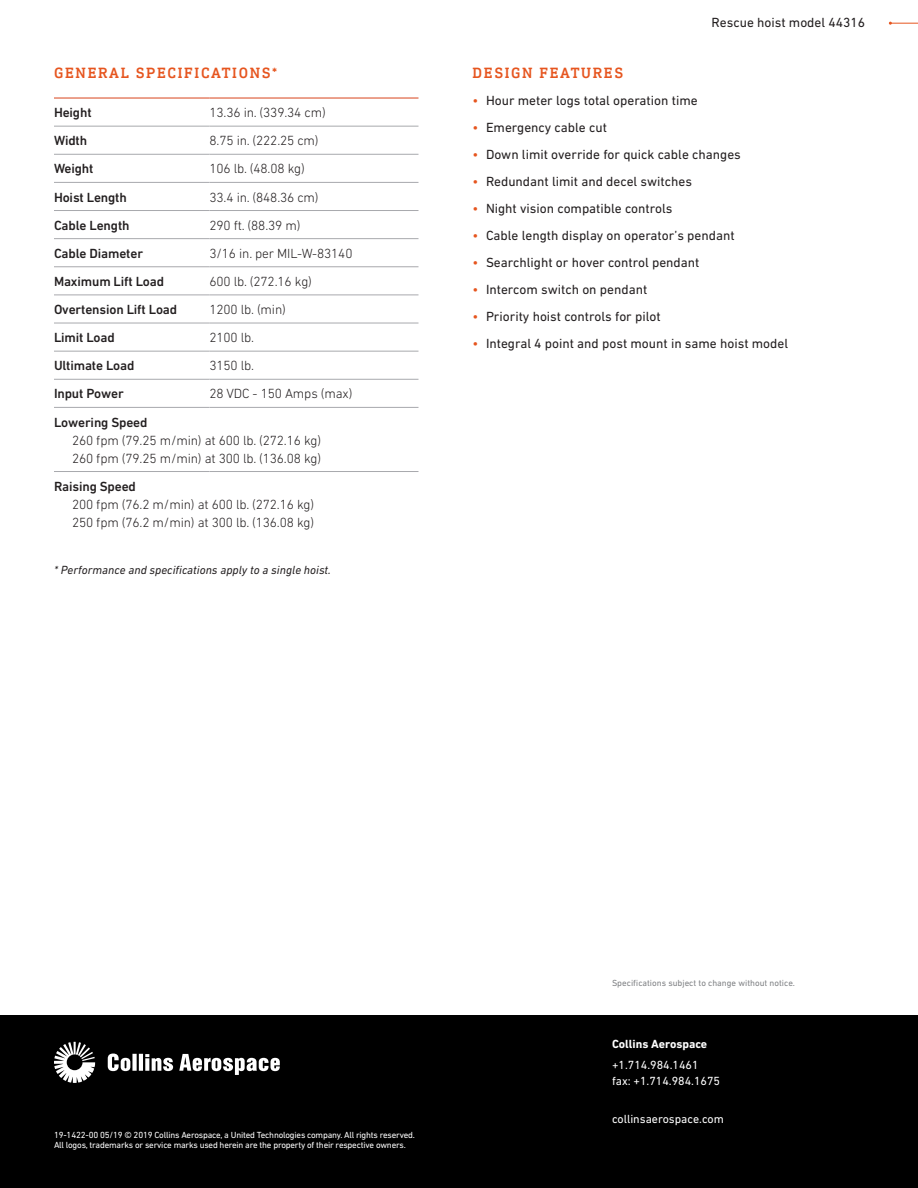
<style>
.page{position:relative;width:918px;height:1188px;background:#fff}
.page>*{position:absolute;margin:0;border:0;box-sizing:border-box;transform-origin:0 0}
.Paragraph_Header{font:500 15px "DIN Next Slab Pro";letter-spacing:.11em;color:#e6551f}
.Body{font:13.5px "DIN Next LT Pro";color:#231f20}
.Table_Body{font:300 13.5px/18px "DIN Next LT Pro";letter-spacing:-.01em;color:#231f20}
.Table_Body-2{font:500 13.5px "DIN Next LT Pro";letter-spacing:-.01em;color:#231f20}
.Body-2{font:12px/16.5px "DIN Next LT Pro";color:#fff}
.t1{font:italic 12px "DIN Next LT Pro";color:#231f20}
.Body-3{font:700 12px "DIN Next LT Pro";color:#fff}
.Legal{font:9px/10.5px "DIN Next LT Pro";letter-spacing:-.02em;color:#fff}
.Specifications_subje{font:9px "DIN Next LT Pro";color:#808285}
.s1{color:#e6551f}
</style>
<div class="page">
<div style="left:0;top:1015px;width:918px;height:173px;background:#000"></div>
<svg style="left:54px;top:1042px;width:41px;height:41px"></svg>
<svg style="left:108px;top:1054px;width:172px;height:21px"></svg>
<svg style="left:889px;top:22px;width:29px;height:3px"></svg>
<hr style="left:54px;top:238px;width:156px;height:1px;background:#a8a9ad">
<hr style="left:210px;top:238px;width:208px;height:1px;background:#a8a9ad">
<hr style="left:54px;top:351px;width:156px;height:1px;background:#a8a9ad">
<hr style="left:210px;top:351px;width:208px;height:1px;background:#a8a9ad">
<hr style="left:54px;top:379px;width:156px;height:1px;background:#a8a9ad">
<hr style="left:210px;top:379px;width:208px;height:1px;background:#a8a9ad">
<hr style="left:54px;top:126px;width:156px;height:1px;background:#a8a9ad">
<hr style="left:210px;top:126px;width:208px;height:1px;background:#a8a9ad">
<hr style="left:54px;top:154px;width:156px;height:1px;background:#a8a9ad">
<hr style="left:210px;top:154px;width:208px;height:1px;background:#a8a9ad">
<hr style="left:54px;top:182px;width:156px;height:1px;background:#a8a9ad">
<hr style="left:210px;top:182px;width:208px;height:1px;background:#a8a9ad">
<hr style="left:54px;top:210px;width:156px;height:1px;background:#a8a9ad">
<hr style="left:210px;top:210px;width:208px;height:1px;background:#a8a9ad">
<hr style="left:54px;top:266px;width:156px;height:1px;background:#a8a9ad">
<hr style="left:210px;top:266px;width:208px;height:1px;background:#a8a9ad">
<hr style="left:54px;top:295px;width:156px;height:1px;background:#a8a9ad">
<hr style="left:210px;top:295px;width:208px;height:1px;background:#a8a9ad">
<hr style="left:54px;top:323px;width:156px;height:1px;background:#a8a9ad">
<hr style="left:210px;top:323px;width:208px;height:1px;background:#a8a9ad">
<hr style="left:54px;top:407px;width:156px;height:1px;background:#a8a9ad">
<hr style="left:210px;top:407px;width:208px;height:1px;background:#a8a9ad">
<hr style="left:54px;top:471px;width:156px;height:1px;background:#a8a9ad">
<hr style="left:210px;top:471px;width:208px;height:1px;background:#a8a9ad">
<hr style="left:54px;top:98px;width:156px;height:1px;background:#d8441c">
<hr style="left:210px;top:98px;width:208px;height:1px;background:#d8441c">
<p class="Paragraph_Header" style="left:54px;top:64px;width:225px">GENERAL SPECIFICATIONS*</p>
<p class="Table_Body-2" style="left:54px;top:105px;width:39px">Height</p>
<p class="Table_Body" style="left:210px;top:103px;width:118px">13.36 in. (339.34 cm)</p>
<p class="Table_Body-2" style="left:54px;top:133px;width:35px">Width</p>
<p class="Table_Body" style="left:210px;top:132px;width:111px">8.75 in. (222.25 cm)</p>
<p class="Table_Body-2" style="left:54px;top:161px;width:41px">Weight</p>
<p class="Table_Body" style="left:210px;top:160px;width:97px">106 lb. (48.08 kg)</p>
<p class="Table_Body-2" style="left:54px;top:189px;width:74px">Hoist Length</p>
<p class="Table_Body" style="left:210px;top:188px;width:111px">33.4 in. (848.36 cm)</p>
<p class="Table_Body-2" style="left:54px;top:217px;width:77px">Cable Length</p>
<p class="Table_Body" style="left:210px;top:216px;width:92px">290 ft. (88.39 m)</p>
<p class="Table_Body-2" style="left:54px;top:245px;width:91px">Cable Diameter</p>
<p class="Table_Body" style="left:210px;top:244px;width:145px">3/16 in. per MIL-W-83140</p>
<p class="Table_Body-2" style="left:54px;top:273px;width:112px">Maximum Lift Load</p>
<p class="Table_Body" style="left:210px;top:272px;width:104px">600 lb. (272.16 kg)</p>
<p class="Table_Body-2" style="left:54px;top:302px;width:125px">Overtension Lift Load</p>
<p class="Table_Body" style="left:210px;top:300px;width:78px">1200 lb. (min)</p>
<p class="Table_Body-2" style="left:54px;top:330px;width:62px">Limit Load</p>
<p class="Table_Body" style="left:210px;top:328px;width:46px">2100 lb.</p>
<p class="Table_Body-2" style="left:54px;top:358px;width:82px">Ultimate Load</p>
<p class="Table_Body" style="left:210px;top:357px;width:46px">3150 lb.</p>
<p class="Table_Body-2" style="left:54px;top:386px;width:71px">Input Power</p>
<p class="Table_Body" style="left:210px;top:385px;width:144px">28 VDC - 150 Amps (max)</p>
<p class="Table_Body-2" style="left:54px;top:414px;width:95px">Lowering Speed</p>
<p class="Table_Body" style="left:72px;top:431px;width:251px">260 fpm (79.25 m/min) at 600 lb. (272.16 kg)<br>260 fpm (79.25 m/min) at 300 lb. (136.08 kg)</p>
<p class="Table_Body-2" style="left:54px;top:478px;width:84px">Raising Speed</p>
<p class="Table_Body" style="left:72px;top:495px;width:244px">200 fpm (76.2 m/min) at 600 lb. (272.16 kg)<br>250 fpm (76.2 m/min) at 300 lb. (136.08 kg)</p>
<p class="t1" style="left:54px;top:563px;width:278px">* Performance and specifications apply to a single hoist.</p>
<p class="Body" style="left:712px;top:15px;width:155px">Rescue hoist model 44316</p>
<p class="Paragraph_Header" style="left:473px;top:65px;width:152px">DESIGN FEATURES</p>
<p class="Body" style="left:472px;top:93px;width:227px"><span class="s1">•</span> Hour meter logs total operation time</p>
<p class="Body" style="left:472px;top:120px;width:136px"><span class="s1">•</span> Emergency cable cut</p>
<p class="Body" style="left:472px;top:147px;width:270px"><span class="s1">•</span> Down limit override for quick cable changes</p>
<p class="Body" style="left:472px;top:174px;width:221px"><span class="s1">•</span> Redundant limit and decel switches</p>
<p class="Body" style="left:472px;top:201px;width:201px"><span class="s1">•</span> Night vision compatible controls</p>
<p class="Body" style="left:472px;top:228px;width:264px"><span class="s1">•</span> Cable length display on operator’s pendant</p>
<p class="Body" style="left:472px;top:255px;width:228px"><span class="s1">•</span> Searchlight or hover control pendant</p>
<p class="Body" style="left:472px;top:282px;width:176px"><span class="s1">•</span> Intercom switch on pendant</p>
<p class="Body" style="left:472px;top:309px;width:190px"><span class="s1">•</span> Priority hoist controls for pilot</p>
<p class="Body" style="left:472px;top:336px;width:317px"><span class="s1">•</span> Integral 4 point and post mount in same hoist model</p>
<p class="Legal" style="left:54px;top:1129px;width:362px">19-1422-00 05/19 © 2019 Collins Aerospace, a United Technologies company. All rights reserved.<br>All logos, trademarks or service marks used herein are the property of their respective owners.</p>
<p class="Specifications_subje" style="left:612px;top:977px;width:185px">Specifications subject to change without notice.</p>
<p class="Body-3" style="left:612px;top:1036px;width:97px">Collins Aerospace</p>
<p class="Body-2" style="left:612px;top:1056px;width:110px">+1.714.984.1461 fax: +1.714.984.1675</p>
<p class="Body-2" style="left:612px;top:1110px;width:113px">collinsaerospace.com</p>
</div>
